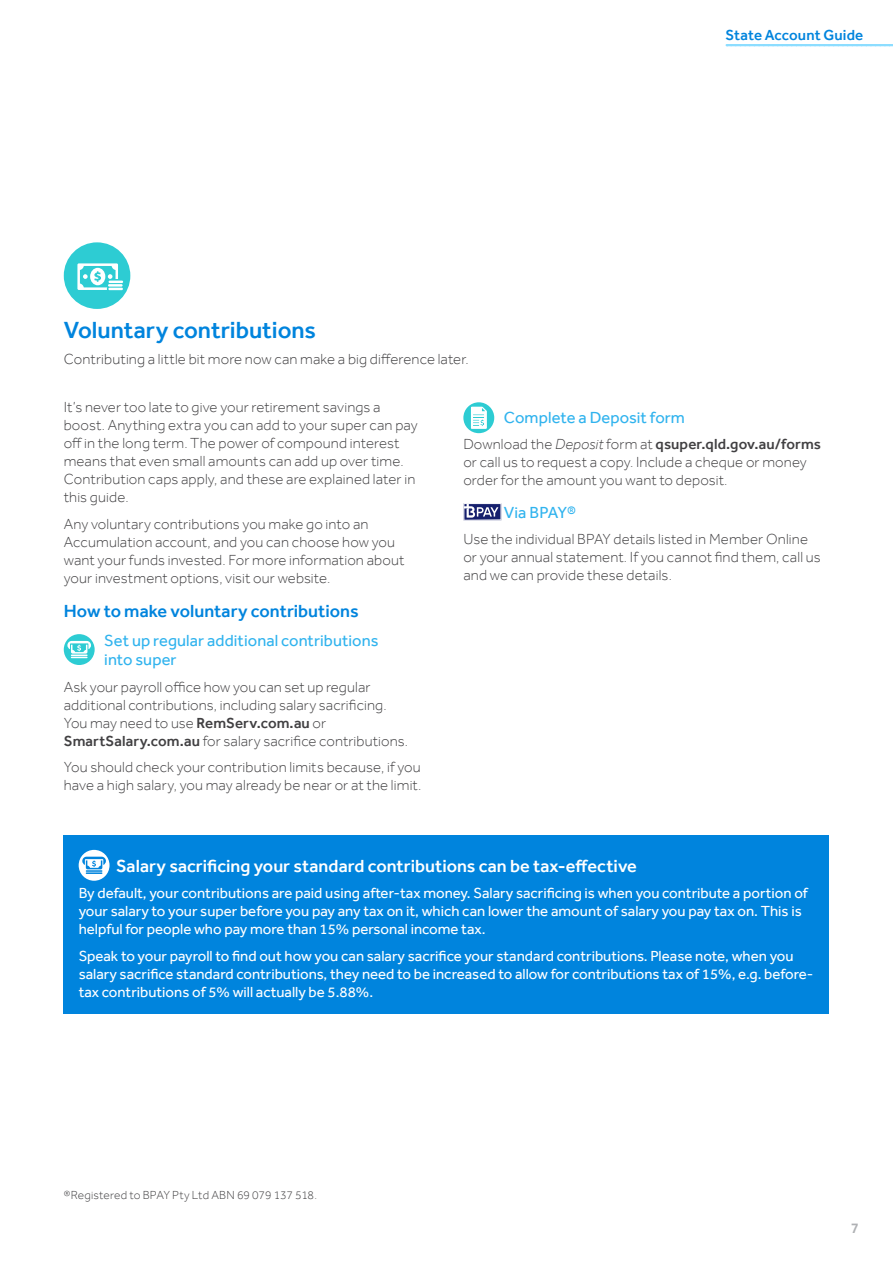
<style>
.page{position:relative;width:893px;height:1263px;background:#fff}
.page>*{position:absolute;margin:0;border:0;box-sizing:border-box;transform-origin:0 0}
.t1{font:500 24px "Effra";color:#0084dd}
.t2{font:500 18px "Effra";color:#fff}
.t3{font:500 18px "Effra";color:#0084dd}
.t4{font:16.5px/19.8px "Effra";letter-spacing:.005em;color:#30b3ee}
.t5{font:300 15px/18px "Effra";letter-spacing:.01em;color:#414042}
.t6{font:15px/18px "Effra";color:#fff}
.t7{font:500 15px "Effra";letter-spacing:.005em;color:#0084dd}
.t8{font:500 15px "Effra";color:#afb1b4}
.t9{font:300 12px "Effra";letter-spacing:.005em;color:#414042}
.s1{font-weight:500}
.s2{font-style:italic}
</style>
<div class="page">
<div style="left:64px;top:835px;width:765px;height:179px;background:#0084dd"></div>
<div style="left:79px;top:850px;width:31px;height:31px;background:#fff;border-radius:50%"></div>
<svg style="left:82px;top:857px;width:24px;height:17px"></svg>
<div style="left:64px;top:242px;width:66px;height:67px;background:#2dccd3;border-radius:50%"></div>
<svg style="left:77px;top:263px;width:46px;height:27px"></svg>
<svg style="left:64px;top:634px;width:31px;height:31px"></svg>
<svg style="left:67px;top:641px;width:24px;height:17px"></svg>
<div style="left:463px;top:402px;width:31px;height:31px;background:#2dccd3;border-radius:50%"></div>
<svg style="left:471px;top:407px;width:16px;height:22px"></svg>
<svg style="left:463px;top:503px;width:38px;height:18px"></svg>
<svg style="left:727px;top:44px;width:166px;height:2px"></svg>
<p class="t7" style="left:725px;top:26px;width:139px">State Account Guide</p>
<h1 class="t1" style="left:64px;top:315px;width:254px">Voluntary contributions</h1>
<p class="t5" style="left:64px;top:350px;width:407px">Contributing a little bit more now can make a big difference later.</p>
<p class="t5" style="left:64px;top:398px;width:355px">It’s never too late to give your retirement savings a boost. Anything extra you can add to your super can pay off in the long term. The power of compound interest means that even small amounts can add up over time.<br>Contribution caps apply, and these are explained later in this guide.</p>
<p class="t5" style="left:64px;top:515px;width:342px">Any voluntary contributions you make go into an Accumulation account, and you can choose how you want your funds invested. For more information about your investment options, visit our website.</p>
<p class="t3" style="left:64px;top:600px;width:296px">How to make voluntary contributions</p>
<p class="t4" style="left:104px;top:630px;width:276px">Set up regular additional contributions into super</p>
<p class="t5" style="left:64px;top:678px;width:346px">Ask your payroll office how you can set up regular additional contributions, including salary sacrificing.<br>You may need to use <span class="s1">RemServ.com.au</span> or <span class="s1">SmartSalary.com.au</span> for salary sacrifice contributions.</p>
<p class="t5" style="left:64px;top:758px;width:359px">You should check your contribution limits because, if you have a high salary, you may already be near or at the limit.</p>
<p class="t4" style="left:504px;top:407px;width:183px">Complete a Deposit form</p>
<p class="t5" style="left:463px;top:435px;width:359px">Download the <span class="s2">Deposit</span> form at <span class="s1">qsuper.qld.gov.au/forms </span>or call us to request a copy. Include a cheque or money order for the amount you want to deposit.</p>
<p class="t4" style="left:504px;top:502px;width:73px">Via BPAY®</p>
<p class="t5" style="left:463px;top:530px;width:359px">Use the individual BPAY details listed in Member Online or your annual statement. If you cannot find them, call us and we can provide these details.</p>
<p class="t2" style="left:116px;top:855px;width:522px">Salary sacrificing your standard contributions can be tax-effective</p>
<p class="t6" style="left:79px;top:884px;width:731px">By default, your contributions are paid using after-tax money. Salary sacrificing is when you contribute a portion of your salary to your super before you pay any tax on it, which can lower the amount of salary you pay tax on. This is helpful for people who pay more than 15% personal income tax.</p>
<p class="t6" style="left:79px;top:946px;width:736px">Speak to your payroll to find out how you can salary sacrifice your standard contributions. Please note, when you salary sacrifice standard contributions, they need to be increased to allow for contributions tax of 15%, e.g. before&shy;tax contributions of 5% will actually be 5.88%.</p>
<p class="t9" style="left:64px;top:1188px;width:255px">®Registered to BPAY Pty Ltd ABN 69 079 137 518.</p>
<p class="t8" style="left:851px;top:1219px;width:10px">7</p>
</div>
